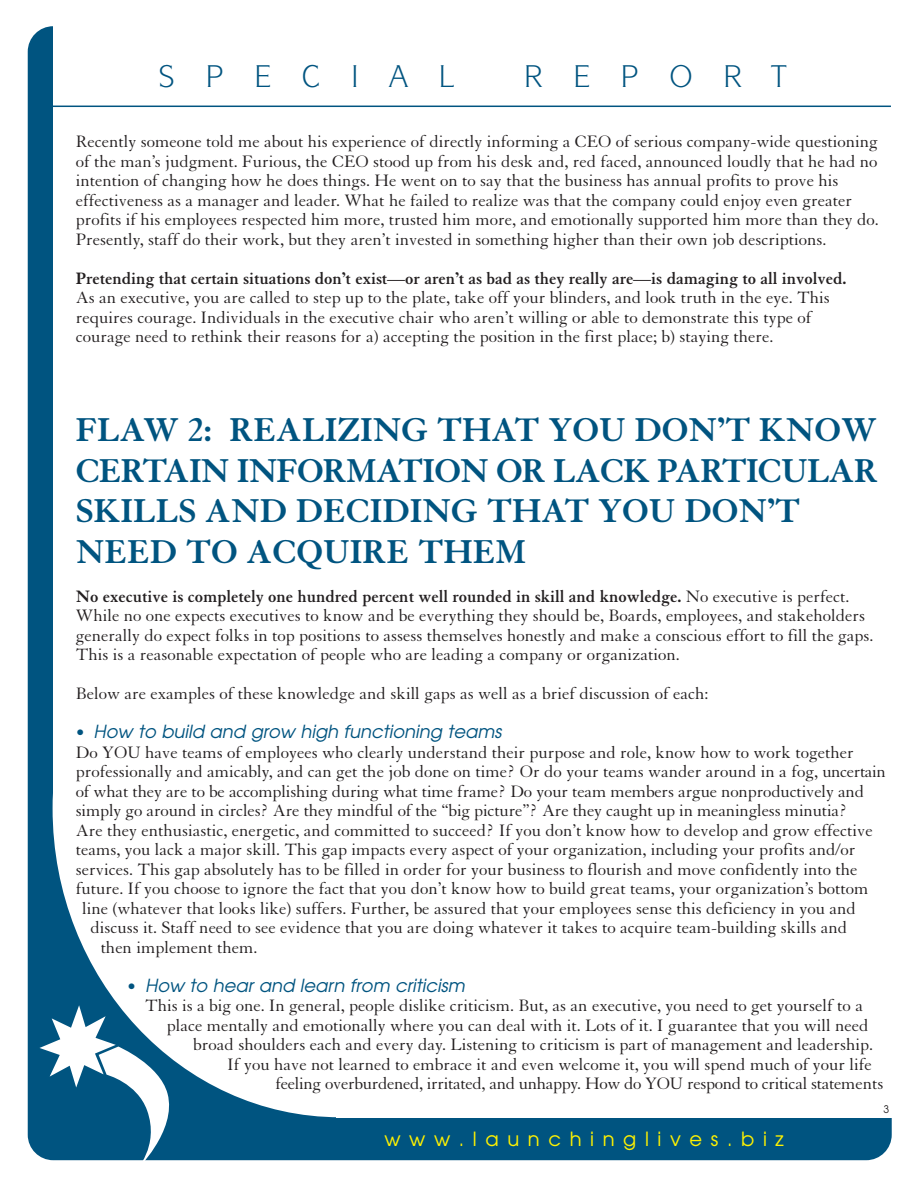
<style>
.page{position:relative;width:918px;height:1188px;background:#fff}
.page>*{position:absolute;margin:0;border:0;box-sizing:border-box;transform-origin:0 0}
.t1{font:700 36px/40.5px "Granjon";color:#005480}
.t2{font:19.5px "Avant Garde";letter-spacing:.445em;color:#fff200}
.t3{font:18px/19.5px "Granjon";color:#231f20}
.t4{font:700 18px "Granjon";color:#231f20}
.t5{font:18px "Granjon";letter-spacing:-.02em;color:#231f20}
.t6{font:italic 18px "Avant Garde";color:#005480}
.t7{font:10.5px "Avant Garde";color:#231f20}
.s1{font-weight:700}
.s2{font-family:"Granjon";font-style:normal}
</style>
<div class="page">
<div style="left:28px;top:26px;width:864px;height:1134px;background:#005480;border-radius:26px"></div>
<div style="left:53px;top:500px;width:574px;height:617px;background:#fff;border-radius:50%"></div>
<div style="left:53px;top:5px;width:865px;height:808px;background:#fff"></div>
<div style="left:337px;top:735px;width:581px;height:382px;background:#fff"></div>
<svg style="left:40px;top:1005px;width:129px;height:156px"></svg>
<hr style="left:47px;top:106px;width:844px;height:1px;background:#005480">
<p class="t3" style="left:76px;top:134px;width:805px">Recently someone told me about his experience of directly informing a CEO of serious company-wide questioning of the man’s judgment. Furious, the CEO stood up from his desk and, red faced, announced loudly that he had no intention of changing how he does things. He went on to say that the business has annual profits to prove his effectiveness as a manager and leader. What he failed to realize was that the company could enjoy even greater profits if his employees respected him more, trusted him more, and emotionally supported him more than they do.<br>Presently, staff do their work, but they aren’t invested in something higher than their own job descriptions.</p>
<p class="t4" style="left:76px;top:272px;width:772px">Pretending that certain situations don’t exist—or aren’t as bad as they really are—is damaging to all involved.</p>
<p class="t3" style="left:76px;top:290px;width:756px">As an executive, you are called to step up to the plate, take off your blinders, and look truth in the eye. This requires courage. Individuals in the executive chair who aren’t willing or able to demonstrate this type of courage need to rethink their reasons for a) accepting the position in the first place; b) staying there.</p>
<h1 class="t1" style="left:76px;top:413px;width:804px">FLAW 2: REALIZING THAT YOU DON’T KNOW<br>CERTAIN INFORMATION OR LACK PARTICULAR<br>SKILLS AND DECIDING THAT YOU DON’T<br>NEED TO ACQUIRE THEM</h1>
<p class="t3" style="left:76px;top:588px;width:799px"><span class="s1">No executive is completely one hundred percent well rounded in skill and knowledge.</span> No executive is perfect.<br>While no one expects executives to know and be everything they should be, Boards, employees, and stakeholders generally do expect folks in top positions to assess themselves honestly and make a conscious effort to fill the gaps.<br>This is a reasonable expectation of people who are leading a company or organization.</p>
<p class="t3" style="left:76px;top:686px;width:634px">Below are examples of these knowledge and skill gaps as well as a brief discussion of each:</p>
<p class="t6" style="left:76px;top:725px;width:427px"><span class="s2">•</span> How to build and grow high functioning teams</p>
<p class="t3" style="left:76px;top:744px;width:780px">Do YOU have teams of employees who clearly understand their purpose and role, know how to work together</p>
<p class="t3" style="left:76px;top:764px;width:812px">professionally and amicably, and can get the job done on time? Or do your teams wander around in a fog, uncertain</p>
<p class="t3" style="left:76px;top:783px;width:790px">of what they are to be accomplishing during what time frame? Do your team members argue nonproductively and</p>
<p class="t3" style="left:76px;top:803px;width:773px">simply go around in circles? Are they mindful of the “big picture”? Are they caught up in meaningless minutia?</p>
<p class="t3" style="left:76px;top:822px;width:799px">Are they enthusiastic, energetic, and committed to succeed? If you don’t know how to develop and grow effective</p>
<p class="t3" style="left:76px;top:842px;width:781px">teams, you lack a major skill. This gap impacts every aspect of your organization, including your profits and/or</p>
<p class="t3" style="left:76px;top:861px;width:783px">services. This gap absolutely has to be filled in order for your business to flourish and move confidently into the</p>
<p class="t3" style="left:76px;top:881px;width:794px">future. If you choose to ignore the fact that you don’t know how to build great teams, your organization’s bottom</p>
<p class="t3" style="left:82px;top:900px;width:775px">line (whatever that looks like) suffers. Further, be assured that your employees sense this deficiency in you and</p>
<p class="t3" style="left:91px;top:920px;width:758px">discuss it. Staff need to see evidence that you are doing whatever it takes to acquire team-building skills and</p>
<p class="t3" style="left:101px;top:939px;width:158px">then implement them.</p>
<p class="t6" style="left:127px;top:978px;width:339px"><span class="s2">•</span> How to hear and learn from criticism</p>
<p class="t3" style="left:145px;top:998px;width:719px">This is a big one. In general, people dislike criticism. But, as an executive, you need to get yourself to a</p>
<p class="t3" style="left:167px;top:1017px;width:703px">place mentally and emotionally where you can deal with it. Lots of it. I guarantee that you will need</p>
<p class="t3" style="left:193px;top:1037px;width:681px">broad shoulders each and every day. Listening to criticism is part of management and leadership.</p>
<p class="t3" style="left:228px;top:1056px;width:646px">If you have not learned to embrace it and even welcome it, you will spend much of your life</p>
<p class="t5" style="left:276px;top:1077px;width:609px">feeling overburdened, irritated, and unhappy. How do YOU respond to critical statements</p>
<p class="t2" style="left:384px;top:1131px;width:401px">www.launchinglives.biz</p>
<p class="t7" style="left:884px;top:1106px;width:7px">3</p>
</div>
